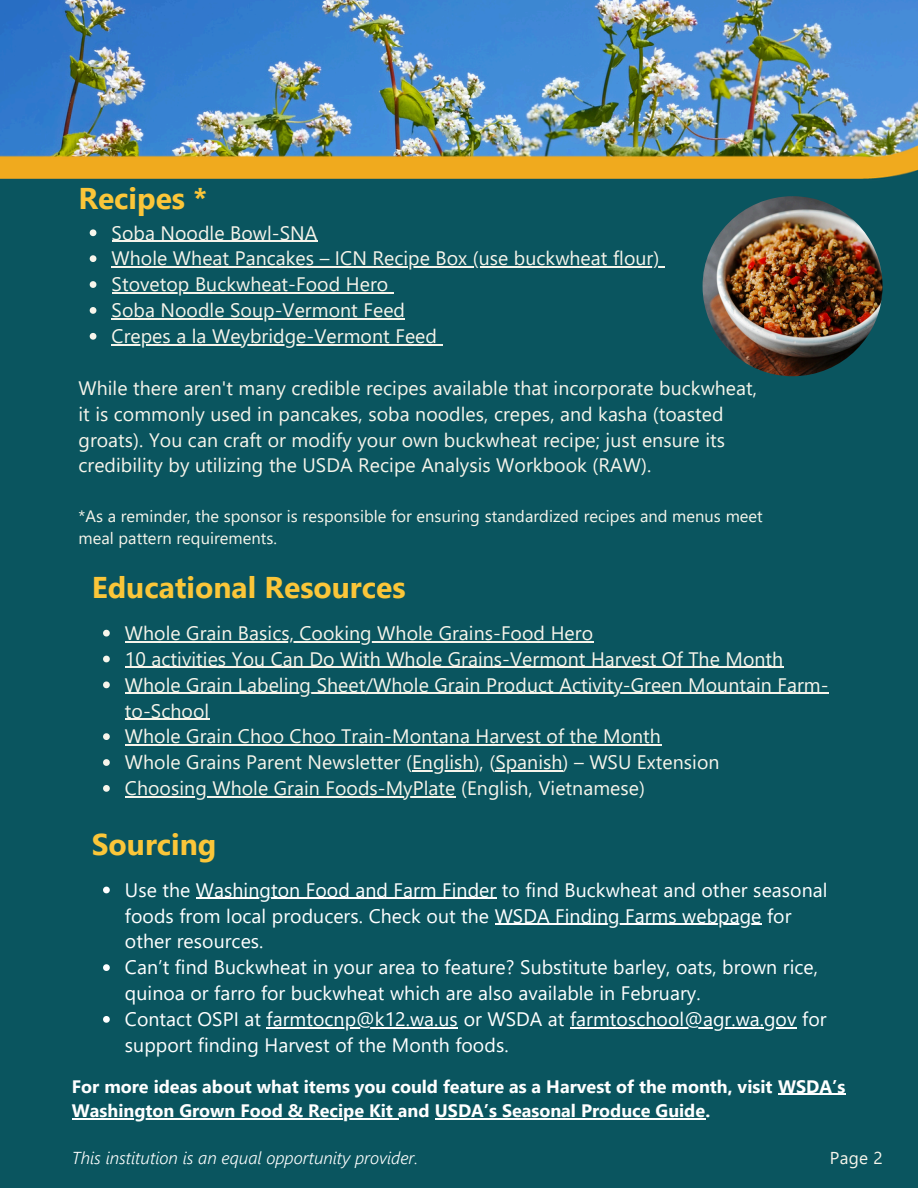
<style>
.page{position:relative;width:918px;height:1188px;background:#fff}
.page>*{position:absolute;margin:0;border:0;box-sizing:border-box;transform-origin:0 0}
.t1{font:700 30px "Segoe UI";color:#fbc639}
.t2{font:19.5px/25.8px "Segoe UI";letter-spacing:.005em;color:#f7f5eb}
.t3{font:19.5px/25.8px "Segoe UI";letter-spacing:.005em;color:#fff}
.t4{font:700 18px/24.8px "Segoe UI";color:#fff}
.t5{font:italic 300 17.25px "Segoe UI";color:#fff}
.t6{font:17.1px "Segoe UI";color:#f7f5eb}
.t7{font:16.5px/22.5px "Segoe UI";letter-spacing:.005em;color:#f7f5eb}
</style>
<div class="page">
<img style="left:0;top:0;width:918px;height:1188px">
<svg style="left:103px;top:630px;width:7px;height:7px"></svg>
<hr style="left:125px;top:641px;width:468px;height:1px;background:#f7f5eb">
<svg style="left:103px;top:656px;width:7px;height:6px"></svg>
<hr style="left:125px;top:667px;width:658px;height:1px;background:#f7f5eb">
<svg style="left:103px;top:682px;width:7px;height:6px"></svg>
<hr style="left:125px;top:693px;width:704px;height:1px;background:#f7f5eb">
<hr style="left:125px;top:719px;width:84px;height:1px;background:#f7f5eb">
<svg style="left:103px;top:733px;width:7px;height:7px"></svg>
<hr style="left:125px;top:745px;width:536px;height:1px;background:#f7f5eb">
<svg style="left:103px;top:759px;width:7px;height:7px"></svg>
<hr style="left:412px;top:770px;width:62px;height:2px;background:#f7f5eb">
<hr style="left:495px;top:770px;width:68px;height:2px;background:#f7f5eb">
<svg style="left:103px;top:785px;width:7px;height:7px"></svg>
<hr style="left:125px;top:796px;width:331px;height:1px;background:#f7f5eb">
<img style="left:703px;top:196px;width:180px;height:180px;border-radius:50%">
<svg style="left:90px;top:229px;width:6px;height:7px"></svg>
<hr style="left:112px;top:241px;width:206px;height:1px;background:#f7f5eb">
<svg style="left:90px;top:255px;width:6px;height:7px"></svg>
<hr style="left:112px;top:267px;width:202px;height:1px;background:#f7f5eb">
<hr style="left:314px;top:267px;width:345px;height:1px;background:#f7f5eb">
<hr style="left:112px;top:344px;width:325px;height:1px;background:#f7f5eb">
<svg style="left:90px;top:333px;width:6px;height:7px"></svg>
<hr style="left:112px;top:318px;width:293px;height:1px;background:#f7f5eb">
<svg style="left:90px;top:307px;width:6px;height:7px"></svg>
<svg style="left:388px;top:292px;width:6px;height:2px"></svg>
<hr style="left:112px;top:292px;width:276px;height:2px;background:#f7f5eb">
<svg style="left:90px;top:281px;width:6px;height:7px"></svg>
<hr style="left:778px;top:1094px;width:67px;height:1px;background:#fff">
<hr style="left:72px;top:1118px;width:326px;height:2px;background:#fff">
<hr style="left:435px;top:1118px;width:270px;height:2px;background:#fff">
<svg style="left:103px;top:887px;width:7px;height:6px"></svg>
<hr style="left:196px;top:898px;width:300px;height:1px;background:#fff">
<hr style="left:495px;top:924px;width:267px;height:1px;background:#fff">
<svg style="left:103px;top:964px;width:7px;height:7px"></svg>
<svg style="left:103px;top:1016px;width:7px;height:7px"></svg>
<hr style="left:267px;top:1027px;width:191px;height:1px;background:#fff">
<hr style="left:570px;top:1027px;width:227px;height:1px;background:#fff">
<p class="t1" style="left:78px;top:176px;width:130px">Recipes *</p>
<p class="t2" style="left:112px;top:219px;width:549px">Soba Noodle Bowl-SNA<br>Whole Wheat Pancakes – ICN Recipe Box (use buckwheat flour)</p>
<p class="t2" style="left:112px;top:270px;width:278px">Stovetop Buckwheat-Food Hero</p>
<p class="t2" style="left:112px;top:296px;width:295px">Soba Noodle Soup-Vermont Feed</p>
<p class="t2" style="left:112px;top:322px;width:327px">Crepes la Weybridge-Vermont Feed</p>
<p class="t2" style="left:176px;top:322px;width:11px">a</p>
<p class="t2" style="left:78px;top:374px;width:680px">While there aren't many credible recipes available that incorporate buckwheat,</p>
<p class="t2" style="left:78px;top:400px;width:648px;text-align:justify">it is commonly used in pancakes, soba noodles, crepes, and kasha (toasted groats). You can craft or modify your own buckwheat recipe; just ensure its credibility by utilizing the USDA Recipe Analysis Workbook (RAW).</p>
<p class="t7" style="left:78px;top:504px;width:686px">*As a reminder, the sponsor is responsible for ensuring standardized recipes and menus meet meal pattern requirements.</p>
<p class="t1" style="left:92px;top:566px;width:315px">Educational Resources</p>
<p class="t2" style="left:125px;top:619px;width:705px">Whole Grain Basics, Cooking Whole Grains-Food Hero<br>10 activities You Can Do With Whole Grains-Vermont Harvest Of The Month Whole Grain Labeling Sheet/Whole Grain Product Activity-Green Mountain Farm&shy;to-School<br>Whole Grain Choo Choo Train-Montana Harvest of the Month<br>Whole Grains Parent Newsletter (English), (Spanish) – WSU Extension<br>Choosing Whole Grain Foods-MyPlate (English, Vietnamese)</p>
<p class="t1" style="left:92px;top:823px;width:126px">Sourcing</p>
<p class="t3" style="left:125px;top:876px;width:704px">Use the Washington Food and Farm Finder to find Buckwheat and other seasonal foods from local producers. Check out the WSDA Finding Farms webpage for other resources.<br>Can’t find Buckwheat in your area to feature? Substitute barley, oats, brown rice, quinoa or farro for buckwheat which are also available in February.<br>Contact OSPI at farmtocnp@k12.wa.us or WSDA at farmtoschool@agr.wa.gov for support finding Harvest of the Month foods.</p>
<p class="t4" style="left:72px;top:1073px;width:775px">For more ideas about what items you could feature as a Harvest of the month, visit WSDA’s<br>Washington Grown Food &amp; Recipe Kit and USDA’s Seasonal Produce Guide.</p>
<p class="t5" style="left:72px;top:1146px;width:348px">This institution is an equal opportunity provider.</p>
<p class="t6" style="left:830px;top:1145px;width:54px">Page 2</p>
</div>
